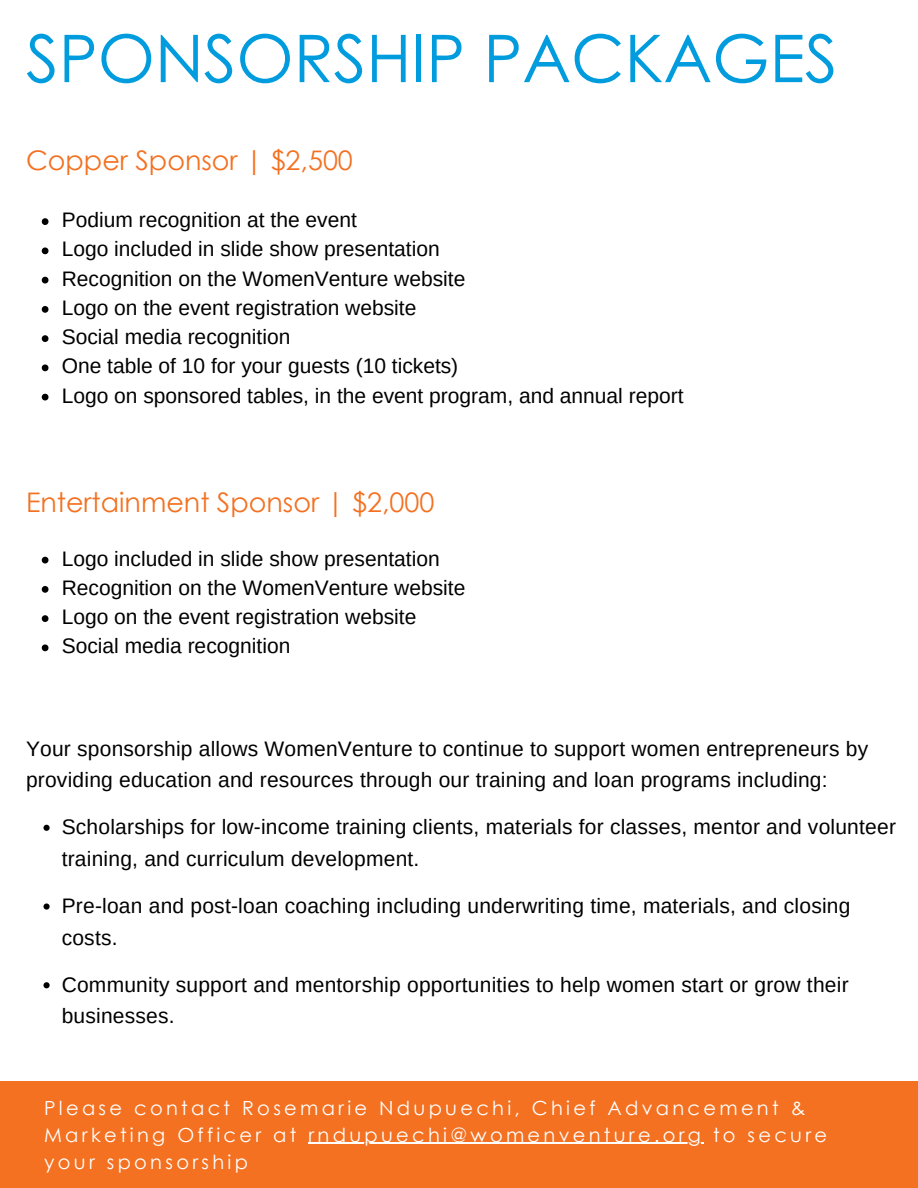
<style>
.page{position:relative;width:918px;height:1188px;background:#fff}
.page>*{position:absolute;margin:0;border:0;box-sizing:border-box;transform-origin:0 0}
.t1{font:65.85px "Century Gothic";color:#009cde}
.t2{font:27px "Century Gothic";color:#f37121}
.t3{font:21px/31.5px "Arimo";letter-spacing:.01em;color:#000}
.t4{font:19.5px/27px "Century Gothic";letter-spacing:.17em;color:#fff}
</style>
<div class="page">
<div style="left:0;top:1081px;width:918px;height:107px;background:#f37121"></div>
<hr style="left:308px;top:1143px;width:396px;height:1px;background:#fff">
<svg style="left:42px;top:218px;width:7px;height:7px"></svg>
<svg style="left:42px;top:247px;width:7px;height:7px"></svg>
<svg style="left:42px;top:277px;width:7px;height:6px"></svg>
<svg style="left:42px;top:306px;width:7px;height:7px"></svg>
<svg style="left:42px;top:335px;width:7px;height:7px"></svg>
<svg style="left:42px;top:364px;width:7px;height:7px"></svg>
<svg style="left:42px;top:394px;width:7px;height:6px"></svg>
<svg style="left:42px;top:557px;width:7px;height:6px"></svg>
<svg style="left:42px;top:586px;width:7px;height:7px"></svg>
<svg style="left:42px;top:615px;width:7px;height:7px"></svg>
<svg style="left:42px;top:644px;width:7px;height:7px"></svg>
<svg style="left:44px;top:825px;width:6px;height:6px"></svg>
<svg style="left:44px;top:903px;width:6px;height:7px"></svg>
<svg style="left:44px;top:982px;width:6px;height:6px"></svg>
<p class="t1" style="left:26px;top:16px;width:813px">SPONSORSHIP PACKAGES</p>
<p class="t2" style="left:26px;top:143px;width:328px">Copper Sponsor | $2,500</p>
<p class="t3" style="left:62px;top:204px;width:297px">Podium recognition at the event</p>
<p class="t3" style="left:62px;top:233px;width:380px">Logo included in slide show presentation</p>
<p class="t3" style="left:62px;top:263px;width:405px">Recognition on the WomenVenture website</p>
<p class="t3" style="left:62px;top:292px;width:356px">Logo on the event registration website</p>
<p class="t3" style="left:62px;top:321px;width:230px">Social media recognition</p>
<p class="t3" style="left:62px;top:350px;width:398px">One table of 10 for your guests (10 tickets)</p>
<p class="t3" style="left:62px;top:380px;width:623px">Logo on sponsored tables, in the event program, and annual report</p>
<p class="t2" style="left:26px;top:484px;width:410px">Entertainment Sponsor | $2,000</p>
<p class="t3" style="left:62px;top:543px;width:380px">Logo included in slide show presentation</p>
<p class="t3" style="left:62px;top:572px;width:405px">Recognition on the WomenVenture website</p>
<p class="t3" style="left:62px;top:601px;width:356px">Logo on the event registration website</p>
<p class="t3" style="left:62px;top:630px;width:230px">Social media recognition</p>
<p class="t3" style="left:26px;top:733px;width:844px">Your sponsorship allows WomenVenture to continue to support women entrepreneurs by providing education and resources through our training and loan programs including:</p>
<p class="t3" style="left:62px;top:811px;width:836px">Scholarships for low-income training clients, materials for classes, mentor and volunteer training, and curriculum development.</p>
<p class="t3" style="left:62px;top:890px;width:790px">Pre-loan and post-loan coaching including underwriting time, materials, and closing costs.</p>
<p class="t3" style="left:62px;top:969px;width:788px">Community support and mentorship opportunities to help women start or grow their businesses.</p>
<p class="t4" style="left:44px;top:1094px;width:785px">Please contact Rosemarie Ndupuechi, Chief Advancement &amp;<br>Marketing Officer at rndupuechi@womenventure.org to secure your sponsorship</p>
</div>
